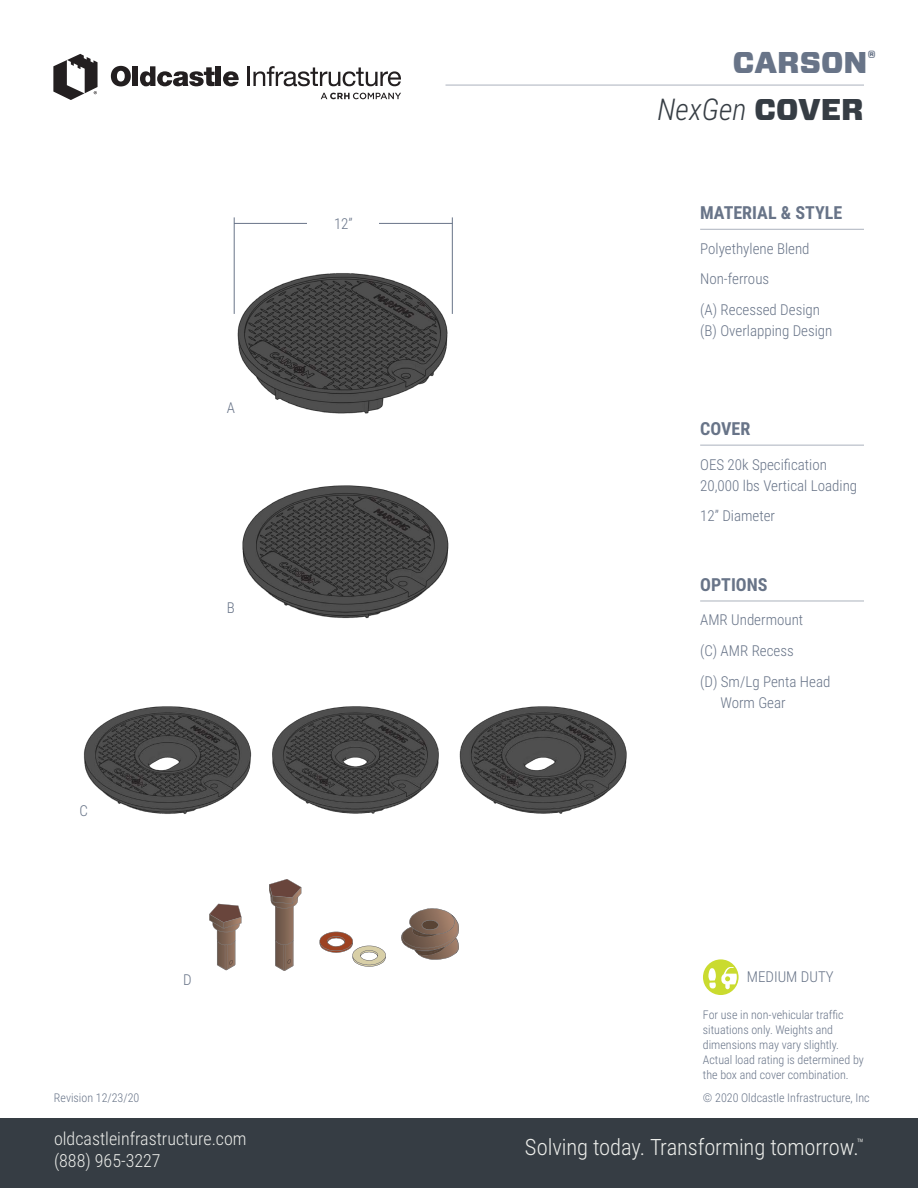
<style>
.page{position:relative;width:918px;height:1188px;background:#fff}
.page>*{position:absolute;margin:0;border:0;box-sizing:border-box;transform-origin:0 0}
.t1{font:italic 300 30px "Roboto Condensed";color:#363d44}
.t2{font:900 30px "Forza";color:#687488}
.t3{font:300 22.5px "Roboto Condensed";letter-spacing:-.005em;color:#ecedea}
.t4{font:300 18px "Roboto Condensed";color:#ecedea}
.t5{font:700 18px "Roboto Condensed";color:#687488}
.t6{font:300 15px/30.8px "Roboto Condensed";color:#687488}
.t7{font:300 12px/15px "Roboto Condensed";color:#687488}
.s1{font-family:"Forza";font-weight:900;font-style:normal}
</style>
<div class="page">
<img style="left:242px;top:485px;width:207px;height:134px">
<img style="left:83px;top:706px;width:544px;height:108px">
<div style="left:0;top:1119px;width:918px;height:69px;background:#363d44"></div>
<svg style="left:111px;top:66px;width:20px;height:20px"></svg>
<div style="left:133px;top:66px;width:5px;height:20px;background:#231f20"></div>
<svg style="left:140px;top:66px;width:75px;height:20px"></svg>
<div style="left:216px;top:66px;width:5px;height:20px;background:#231f20"></div>
<svg style="left:223px;top:71px;width:16px;height:15px"></svg>
<hr style="left:247px;top:66px;width:3px;height:20px;background:#231f20">
<svg style="left:253px;top:66px;width:148px;height:20px"></svg>
<svg style="left:53px;top:54px;width:45px;height:46px"></svg>
<svg style="left:321px;top:93px;width:80px;height:6px"></svg>
<hr style="left:446px;top:85px;width:418px;height:1px;background:#687488">
<div style="left:703px;top:959px;width:36px;height:36px;background:#cadb2f;border-radius:50%"></div>
<svg style="left:708px;top:967px;width:29px;height:22px"></svg>
<hr style="left:700px;top:229px;width:164px;height:1px;background:#687488">
<hr style="left:700px;top:445px;width:164px;height:1px;background:#687488">
<hr style="left:700px;top:600px;width:164px;height:2px;background:#687488">
<hr style="left:234px;top:223px;width:219px;height:1px;background:#687488">
<hr style="left:234px;top:217px;width:1px;height:97px;background:#687488">
<hr style="left:452px;top:217px;width:1px;height:97px;background:#687488">
<div style="left:308px;top:211px;width:71px;height:24px;background:#fff"></div>
<svg style="left:209px;top:904px;width:32px;height:66px"></svg>
<svg style="left:269px;top:879px;width:32px;height:92px"></svg>
<svg style="left:320px;top:932px;width:66px;height:35px"></svg>
<svg style="left:401px;top:908px;width:58px;height:52px"></svg>
<img style="left:233px;top:263px;width:220px;height:151px">
<h1 class="t2" style="left:733px;top:42px;width:145px">CARSON<sup>®</sup></h1>
<p class="t6" style="left:80px;top:795px;width:10px">C</p>
<p class="t6" style="left:227px;top:392px;width:10px">A</p>
<p class="t6" style="left:227px;top:592px;width:10px">B</p>
<p class="t6" style="left:183px;top:964px;width:10px">D</p>
<p class="t6" style="left:334px;top:208px;width:20px">12”</p>
<h1 class="t1" style="left:658px;top:89px;width:208px">NexGen <span class="s1">COVER</span></h1>
<p class="t5" style="left:700px;top:200px;width:144px">MATERIAL &amp; STYLE</p>
<p class="t6" style="left:700px;top:232px;width:121px">Polyethylene Blend<br>Non-ferrous<br>(A) Recessed Design</p>
<p class="t6" style="left:700px;top:315px;width:134px">(B) Overlapping Design</p>
<p class="t5" style="left:700px;top:416px;width:52px">COVER</p>
<p class="t6" style="left:700px;top:453px;width:159px;line-height:21px">OES 20k Specification<br>20,000 lbs Vertical Loading</p>
<p class="t6" style="left:700px;top:500px;width:77px">12” Diameter</p>
<p class="t5" style="left:700px;top:572px;width:69px">OPTIONS</p>
<p class="t6" style="left:700px;top:604px;width:132px">AMR Undermount<br>(C) AMR Recess<br>(D) Sm/Lg Penta Head</p>
<p class="t6" style="left:720px;top:687px;width:67px">Worm Gear</p>
<p class="t6" style="left:747px;top:961px;width:88px">MEDIUM DUTY</p>
<p class="t7" style="left:703px;top:1007px;width:162px">For use in non-vehicular traffic situations only. Weights and dimensions may vary slightly.<br>Actual load rating is determined by the box and cover combination.</p>
<p class="t7" style="left:54px;top:1090px;width:87px">Revision 12/23/20</p>
<p class="t7" style="left:703px;top:1090px;width:168px">© 2020 Oldcastle Infrastructure, Inc</p>
<h2 class="t3" style="left:525px;top:1132px;width:341px">Solving today. Transforming tomorrow.<sup>™</sup></h2>
<p class="t4" style="left:54px;top:1126px;width:194px">oldcastleinfrastructure.com</p>
<p class="t4" style="left:54px;top:1148px;width:108px">(888) 965-3227</p>
</div>
